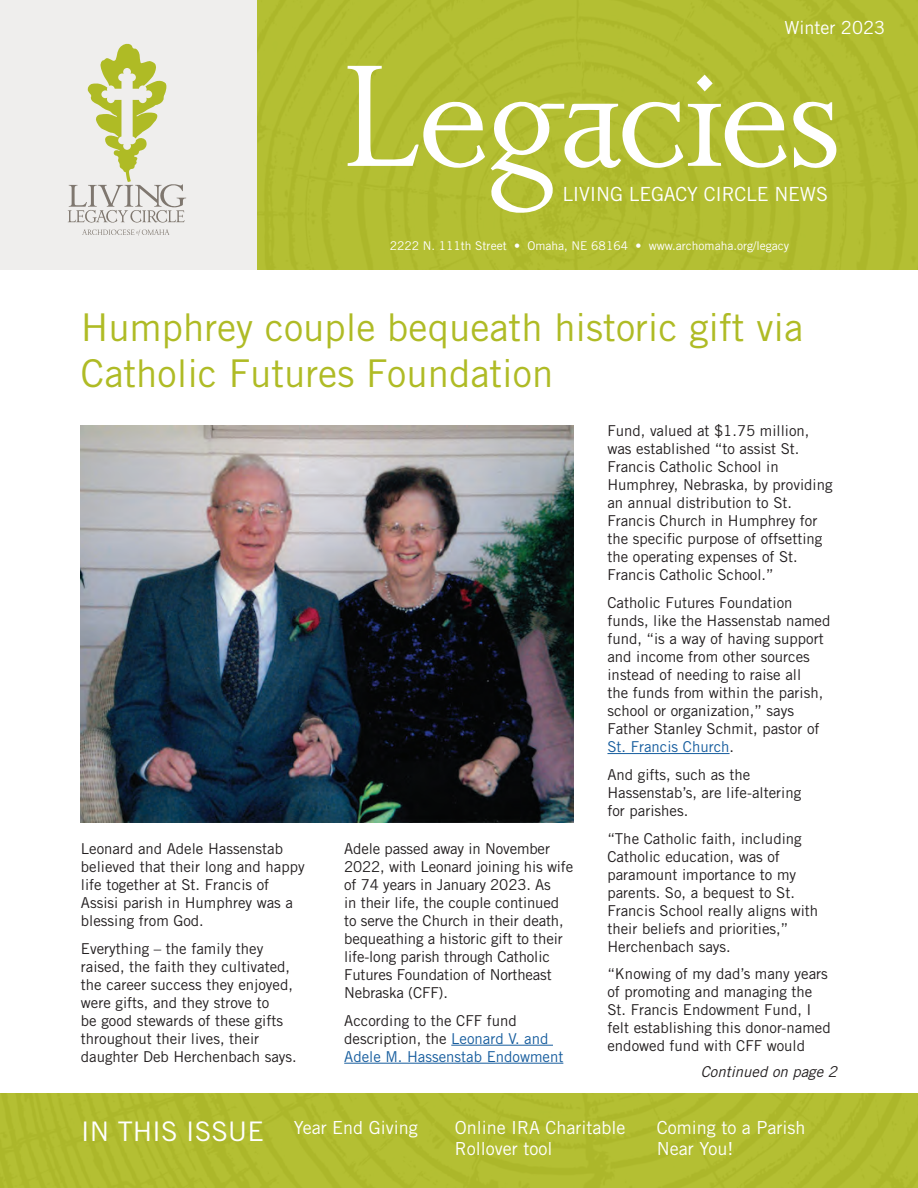
<style>
.page{position:relative;width:918px;height:1188px;background:#fff}
.page>*{position:absolute;margin:0;border:0;box-sizing:border-box;transform-origin:0 0}
.t1{font:38.25px/45.9px "Trade Gothic LT Std";color:#afbb25}
.t2{font:27px "Trade Gothic LT Std";color:#fff}
.t3{font:19.5px "Trade Gothic LT Std";letter-spacing:-.01em;color:#fff}
.t4{font:18px/21px "Trade Gothic LT Std";color:#fff}
.t5{font:15px/18px "Trade Gothic LT Std";color:#231f20}
.t6{font:15px/18px "Trade Gothic LT Std";color:#175d9e}
.t7{font:italic 15px "Trade Gothic LT Std";color:#231f20}
.t8{font:12px "Trade Gothic LT Std";color:#fff}
.s1{color:#231f20}
.s2{color:#175d9e}
</style>
<div class="page">
<img style="left:256px;top:0;width:662px;height:270px">
<div style="left:0;top:0;width:256px;height:270px;background:#efeeed"></div>
<svg style="left:348px;top:66px;width:489px;height:147px;background:#bec753"></svg>
<hr style="left:451px;top:1045px;width:102px;height:1px;background:#175d9e">
<hr style="left:344px;top:1063px;width:219px;height:1px;background:#175d9e">
<hr style="left:607px;top:753px;width:123px;height:1px;background:#175d9e">
<img style="left:81px;top:426px;width:493px;height:397px">
<img style="left:0;top:1094px;width:918px;height:94px">
<svg style="left:68px;top:44px;width:118px;height:191px"></svg>
<p class="t4" style="left:785px;top:17px;width:102px">Winter 2023</p>
<p class="t3" style="left:562px;top:182px;width:267px">LIVING LEGACY CIRCLE NEWS</p>
<p class="t8" style="left:390px;top:239px;width:401px">2222 N. 111th Street • Omaha, NE 68164 • www.archomaha.org/legacy</p>
<p class="t1" style="left:81px;top:304px;width:724px">Humphrey couple bequeath historic gift via<br>Catholic Futures Foundation</p>
<p class="t5" style="left:81px;top:839px;width:225px">Leonard and Adele Hassenstab believed that their long and happy life together at St. Francis of<br>Assisi parish in Humphrey was a blessing from God.</p>
<p class="t5" style="left:81px;top:939px;width:217px">Everything – the family they raised, the faith they cultivated, the career success they enjoyed, were gifts, and they strove to<br>be good stewards of these gifts throughout their lives, their daughter Deb Herchenbach says.</p>
<p class="t5" style="left:344px;top:839px;width:231px">Adele passed away in November<br>2022, with Leonard joining his wife of 74 years in January 2023. As<br>in their life, the couple continued to serve the Church in their death, bequeathing a historic gift to their life-long parish through Catholic<br>Futures Foundation of Northeast<br>Nebraska (CFF).</p>
<p class="t6" style="left:344px;top:1011px;width:221px"><span class="s1">According to the CFF fund description, the</span> Leonard V. and<br>Adele M. Hassenstab Endowment</p>
<p class="t5" style="left:607px;top:422px;width:227px">Fund, valued at $1.75 million, was established “to assist St.<br>Francis Catholic School in<br>Humphrey, Nebraska, by providing an annual distribution to St.<br>Francis Church in Humphrey for the specific purpose of offsetting the operating expenses of St.<br>Francis Catholic School.”</p>
<p class="t5" style="left:607px;top:594px;width:224px">Catholic Futures Foundation funds, like the Hassenstab named fund, “is a way of having support and income from other sources instead of needing to raise all<br>the funds from within the parish, school or organization,” says<br>Father Stanley Schmit, pastor of<br><span class="s2">St. Francis Church</span>.</p>
<p class="t5" style="left:607px;top:765px;width:195px">And gifts, such as the<br>Hassenstab’s, are life-altering for parishes.</p>
<p class="t5" style="left:607px;top:829px;width:212px">“The Catholic faith, including<br>Catholic education, was of paramount importance to my parents. So, a bequest to St.<br>Francis School really aligns with their beliefs and priorities,”<br>Herchenbach says.</p>
<p class="t5" style="left:607px;top:965px;width:225px">“Knowing of my dad’s many years of promoting and managing the<br>St. Francis Endowment Fund, I felt establishing this donor-named endowed fund with CFF would</p>
<p class="t7" style="left:701px;top:1063px;width:138px">Continued on page 2</p>
<p class="t2" style="left:81px;top:1115px;width:184px">IN THIS ISSUE</p>
<p class="t4" style="left:294px;top:1117px;width:126px">Year End Giving</p>
<p class="t4" style="left:455px;top:1117px;width:172px">Online IRA Charitable<br>Rollover tool</p>
<p class="t4" style="left:657px;top:1117px;width:150px">Coming to a Parish<br>Near You!</p>
</div>
